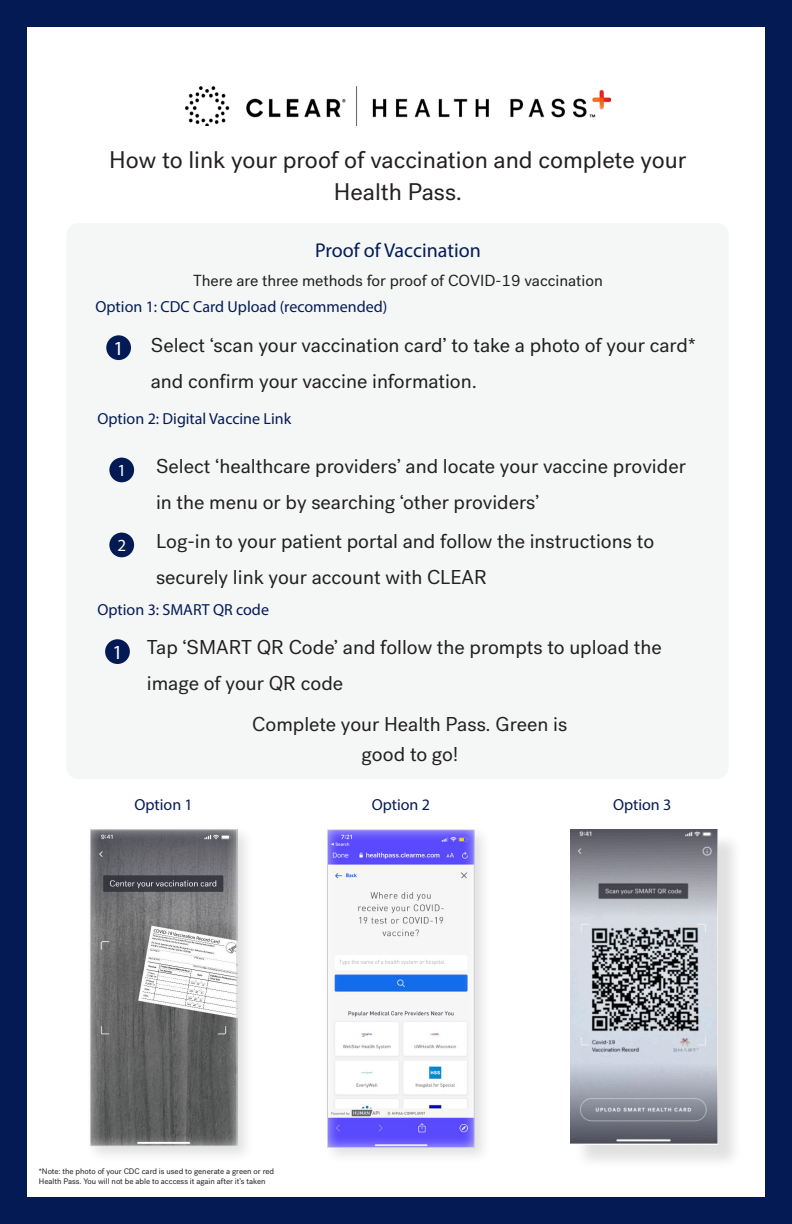
<style>
.page{position:relative;width:792px;height:1224px;background:#041a55}
.page>*{position:absolute;margin:0;border:0;box-sizing:border-box;transform-origin:0 0}
.t1{font:24px "Post Grotesk";color:#231f20}
.t2{font:20px/36px "Post Grotesk";color:#231f20}
.t3{font:20px "Myriad Pro";color:#041a55}
.t4{font:20px "Myriad Pro";color:#fff}
.t5{font:17px "Myriad Pro";color:#fff}
.t6{font:16px "Myriad Pro";color:#041a55}
.t7{font:16px "Post Grotesk";color:#231f20}
.t8{font:8px/10px "Post Grotesk";color:#231f20}
</style>
<div class="page">
<div style="left:27px;top:27px;width:738px;height:1170px;background:#fff"></div>
<div style="left:66px;top:223px;width:663px;height:556px;background:#f5f7f7;border-radius:12px"></div>
<div style="left:85px;top:825px;width:170px;height:338px;background:#231f20;opacity:.14"></div>
<div style="left:86px;top:826px;width:152px;height:322px;background:#fff;opacity:.75"></div>
<div style="left:109px;top:458px;width:25px;height:24px;background:#041a55;border-radius:50%"></div>
<div style="left:106px;top:335px;width:25px;height:25px;background:#041a55;border-radius:50%"></div>
<div style="left:109px;top:533px;width:25px;height:24px;background:#041a55;border-radius:50%"></div>
<div style="left:323px;top:825px;width:169px;height:340px;background:#231f20;opacity:.14"></div>
<div style="left:323px;top:827px;width:152px;height:322px;background:#fff;opacity:.75"></div>
<div style="left:105px;top:639px;width:25px;height:25px;background:#041a55;border-radius:50%"></div>
<div style="left:574px;top:832px;width:169px;height:337px;background:#231f20;opacity:.14"></div>
<img style="left:571px;top:829px;width:147px;height:316px">
<img style="left:186px;top:87px;width:425px;height:39px">
<p class="t1" style="left:109px;top:145px;width:579px">How to link your proof of vaccination and complete your</p>
<p class="t1" style="left:334px;top:177px;width:130px">Health Pass.</p>
<p class="t3" style="left:315px;top:238px;width:167px">Proof of Vaccination</p>
<p class="t7" style="left:193px;top:271px;width:411px">There are three methods for proof of COVID-19 vaccination</p>
<p class="t6" style="left:96px;top:297px;width:293px">Option 1: CDC Card Upload (recommended)</p>
<p class="t4" style="left:114px;top:336px;width:12px">1</p>
<p class="t2" style="left:151px;top:327px;width:546px">Select ‘scan your vaccination card’ to take a photo of your card* and confirm your vaccine information.</p>
<p class="t6" style="left:97px;top:408px;width:195px">Option 2: Digital Vaccine Link</p>
<p class="t2" style="left:156px;top:448px;width:531px">Select ‘healthcare providers’ and locate your vaccine provider in the menu or by searching ‘other providers’</p>
<p class="t2" style="left:156px;top:523px;width:500px">Log-in to your patient portal and follow the instructions to</p>
<p class="t2" style="left:156px;top:559px;width:332px">securely link your account with CLEAR</p>
<p class="t5" style="left:117px;top:460px;width:10px">1</p>
<p class="t5" style="left:117px;top:535px;width:10px">2</p>
<p class="t6" style="left:97px;top:600px;width:173px">Option 3: SMART QR code</p>
<p class="t4" style="left:112px;top:640px;width:12px">1</p>
<p class="t2" style="left:147px;top:629px;width:516px">Tap ‘SMART QR Code’ and follow the prompts to upload the image of your QR code</p>
<p class="t2" style="left:252px;top:709px;width:317px;line-height:30px;text-align:center">Complete your Health Pass. Green is good to go!</p>
<p class="t6" style="left:134px;top:795px;width:60px">Option 1</p>
<p class="t6" style="left:372px;top:795px;width:60px">Option 2</p>
<p class="t6" style="left:613px;top:795px;width:60px">Option 3</p>
<p class="t8" style="left:39px;top:1166px;width:237px">*Note: the photo of your CDC card is used to generate a green or red<br>Health Pass. You will not be able to acccess it again after it’s taken</p>
</div>
